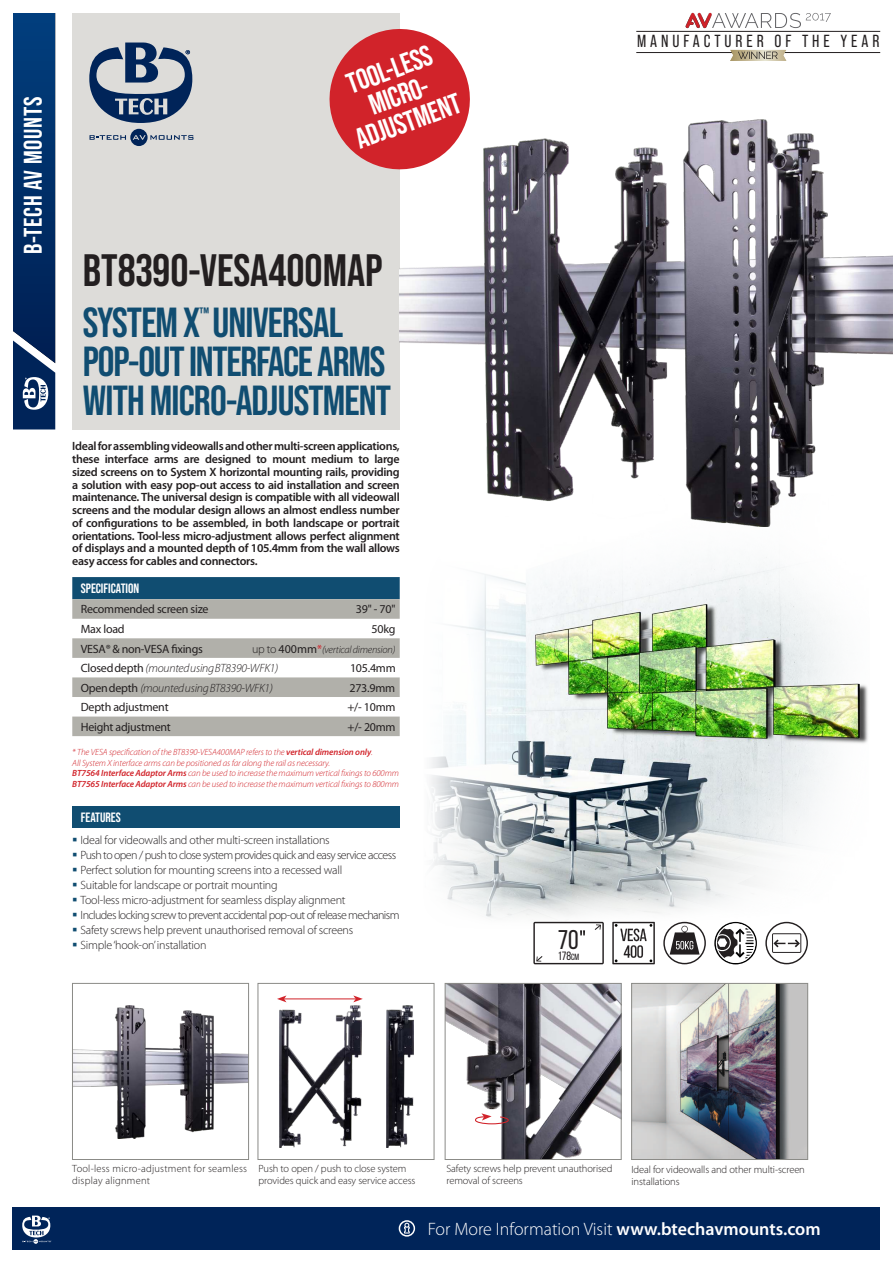
<style>
.page{position:relative;width:893px;height:1263px;background:#fff}
.page>*{position:absolute;margin:0;border:0;box-sizing:border-box;transform-origin:0 0}
.t1{font:700 45.3px "Bebas Neue Pro";color:#231f20}
.t2{font:700 42px/39px "Bebas Neue Pro";letter-spacing:-.02em;color:#104d71}
.t3{font:700 28.95px/27.5px "Bebas Neue Pro";color:#fff;text-align:center}
.t4{font:27px "Bebas Neue";color:#231f20}
.t5{font:700 25.5px "Bebas Neue Pro";letter-spacing:.03em;color:#fff}
.t6{font:300 18px "Myriad Pro";color:#fff}
.t7{font:17.55px "Bebas Neue Pro";letter-spacing:.225em;color:#231f20}
.t8{font:700 16.5px "Bebas Neue Pro";color:#104d71}
.t9{font:700 13.5px "Bebas Neue Pro";color:#fff}
.t10{font:600 12px/12.8px "Myriad Pro";letter-spacing:-.025em;color:#231f20;text-align:justify}
.t11{font:300 12px/15px "Myriad Pro";letter-spacing:-.02em;color:#231f20}
.t12{font:12px "Myriad Pro";letter-spacing:-.02em;color:#231f20}
.t13{font:italic 300 12px "Myriad Pro";letter-spacing:-.02em;color:#231f20}
.t14{font:12px "Bebas Neue";color:#231f20}
.t15{font:300 10.5px/12px "Myriad Pro";letter-spacing:-.01em;color:#231f20}
.t16{font:300 10.5px/12px "Myriad Pro";letter-spacing:.02em;color:#231f20}
.t17{font:italic 300 10.5px "Myriad Pro";letter-spacing:-.025em;color:#231f20}
.t18{font:italic 300 9px/10.5px "Myriad Pro";letter-spacing:-.01em;color:#d1232a}
.s1{font-style:normal;font-size:12px}
.s2{font-weight:400;font-style:normal;font-size:12px}
.s3{font-weight:400;font-style:normal;font-size:12px;color:#d1232a}
.s4{font-weight:400;font-style:normal}
.s5{font-weight:600}
.s6{font-size:9px}
</style>
<div class="page">
<div style="left:72px;top:6px;width:328px;height:423px;background:#dddcd9"></div>
<svg style="left:90px;top:129px;width:103px;height:17px"></svg>
<svg style="left:89px;top:43px;width:103px;height:80px"></svg>
<svg style="left:13px;top:13px;width:42px;height:416px;background:#0b376d"></svg>
<div style="left:0;top:0;width:893px;height:13px;background:#fff"></div>
<div style="left:13px;top:1208px;width:867px;height:42px;background:#002459"></div>
<svg style="left:22px;top:1215px;width:30px;height:29px"></svg>
<svg style="left:399px;top:1220px;width:16px;height:16px"></svg>
<img style="left:316px;top:557px;width:552px;height:365px">
<img style="left:74px;top:1005px;width:173px;height:134px">
<div style="left:72px;top:983px;width:177px;height:177px;border:1px solid #8b8b87"></div>
<img style="left:447px;top:985px;width:172px;height:173px">
<div style="left:445px;top:983px;width:176px;height:177px;border:1px solid #8b8b87"></div>
<svg style="left:72px;top:577px;width:328px;height:159px"></svg>
<img style="left:633px;top:985px;width:173px;height:173px">
<div style="left:631px;top:983px;width:177px;height:177px;border:1px solid #8b8b87"></div>
<div style="left:72px;top:806px;width:328px;height:22px;background:#104d71"></div>
<div style="left:258px;top:983px;width:176px;height:177px;background:#fff;border:1px solid #8b8b87"></div>
<img style="left:386px;top:1005px;width:27px;height:142px">
<img style="left:279px;top:1006px;width:83px;height:141px">
<hr style="left:284px;top:998px;width:72px;height:1px;background:#d1232a">
<svg style="left:277px;top:995px;width:9px;height:7px"></svg>
<svg style="left:353px;top:995px;width:10px;height:7px"></svg>
<img style="left:400px;top:120px;width:492px;height:407px">
<svg style="left:329px;top:29px;width:150px;height:149px"></svg>
<hr style="left:636px;top:31px;width:244px;height:1px;background:#231f20">
<hr style="left:636px;top:52px;width:244px;height:1px;background:#231f20">
<svg style="left:730px;top:50px;width:57px;height:11px"></svg>
<img style="left:685px;top:13px;width:27px;height:15px">
<svg style="left:712px;top:13px;width:119px;height:15px"></svg>
<svg style="left:474px;top:1113px;width:35px;height:12px"></svg>
<svg style="left:533px;top:922px;width:71px;height:42px"></svg>
<svg style="left:765px;top:922px;width:43px;height:42px"></svg>
<svg style="left:612px;top:922px;width:43px;height:42px"></svg>
<svg style="left:663px;top:922px;width:43px;height:42px"></svg>
<svg style="left:714px;top:922px;width:43px;height:42px"></svg>
<h3 class="t5" style="left:18px;top:254px;width:158px;rotate:-90deg">B-TECH AV MOUNTS</h3>
<h3 class="t3" style="left:334px;top:76px;width:111px;rotate:-20deg">TOOL-LESS<br>MICRO-<br>ADJUSTMENT</h3>
<h1 class="t1" style="left:83px;top:253px;width:301px">BT8390-VESA400MAP</h1>
<h2 class="t2" style="left:83px;top:304px;width:262px">SYSTEM X UNIVERSAL</h2>
<h3 class="t8" style="left:199px;top:307px;width:11px">™</h3>
<h2 class="t2" style="left:83px;top:343px;width:310px">POP-OUT INTERFACE ARMS<br>WITH MICRO-ADJUSTMENT</h2>
<p class="t10" style="left:72px;top:441px;width:329px">Ideal for assembling videowalls and other multi-screen applications, these interface arms are designed to mount medium to large sized screens on to System X horizontal mounting rails, providing a solution with easy pop-out access to aid installation and screen maintenance. The universal design is compatible with all videowall screens and the modular design allows an almost endless number of configurations to be assembled, in both landscape or portrait orientations. Tool-less micro-adjustment allows perfect alignment of displays and a mounted depth of 105.4mm from the wall allows easy access for cables and connectors.</p>
<p class="t9" style="left:81px;top:583px;width:60px">SPECIFICATION</p>
<p class="t12" style="left:81px;top:605px;width:129px">Recommended screen size</p>
<p class="t12" style="left:356px;top:605px;width:41px">39" - 70"</p>
<p class="t12" style="left:81px;top:624px;width:45px">Max load</p>
<p class="t12" style="left:372px;top:624px;width:25px">50kg</p>
<p class="t12" style="left:81px;top:644px;width:124px">VESA® &amp; non-VESA fixings</p>
<p class="t17" style="left:252px;top:645px;width:145px"><span class="s1">up to</span> <span class="s2">400mm</span><span class="s3">*</span>(vertical dimension)</p>
<p class="t13" style="left:81px;top:663px;width:199px"><span class="s4">Closed depth</span> (mounted using BT8390-WFK1)</p>
<p class="t12" style="left:350px;top:663px;width:47px">105.4mm</p>
<p class="t13" style="left:81px;top:683px;width:194px"><span class="s4">Open depth</span> (mounted using BT8390-WFK1)</p>
<p class="t12" style="left:349px;top:683px;width:47px">273.9mm</p>
<p class="t12" style="left:81px;top:703px;width:89px">Depth adjustment</p>
<p class="t12" style="left:347px;top:703px;width:50px">+/- 10mm</p>
<p class="t12" style="left:81px;top:722px;width:91px">Height adjustment</p>
<p class="t12" style="left:348px;top:722px;width:50px">+/- 20mm</p>
<p class="t18" style="left:72px;top:747px;width:328px">* The VESA specification of the BT8390-VESA400MAP refers to the <span class="s5">vertical dimension only</span>.<br>All System X interface arms can be positioned as far along the rail as necessary.<br><span class="s5">BT7564 Interface Adaptor Arms</span> can be used to increase the maximum vertical fixings to 600mm <span class="s5">BT7565 Interface Adaptor Arms</span> can be used to increase the maximum vertical fixings to 800mm</p>
<p class="t9" style="left:81px;top:812px;width:41px">FEATURES</p>
<p class="t11" style="left:81px;top:833px;width:320px">Ideal for videowalls and other multi-screen installations<br>Push to open / push to close system provides quick and easy service access Perfect solution for mounting screens into a recessed wall<br>Suitable for landscape or portrait mounting<br>Tool-less micro-adjustment for seamless display alignment<br>Includes locking screw to prevent accidental pop-out of release mechanism Safety screws help prevent unauthorised removal of screens<br>Simple ‘hook-on’ installation</p>
<h3 class="t7" style="left:637px;top:31px;width:244px">MANUFACTURER OF THE YEAR</h3>
<h3 class="t4" style="left:558px;top:924px;width:22px">70</h3>
<p class="t14" style="left:558px;top:949px;width:23px">178<span class="s6">cm</span></p>
<p class="t16" style="left:72px;top:1163px;width:176px">Tool-less micro-adjustment for seamless display alignment</p>
<p class="t15" style="left:259px;top:1163px;width:158px">Push to open / push to close system provides quick and easy service access</p>
<p class="t15" style="left:446px;top:1163px;width:168px">Safety screws help prevent unauthorised removal of screens</p>
<p class="t15" style="left:631px;top:1164px;width:175px">Ideal for videowalls and other multi-screen installations</p>
<h3 class="t6" style="left:428px;top:1218px;width:394px">For More Information Visit <span class="s5">www.btechavmounts.com</span></h3>
</div>
